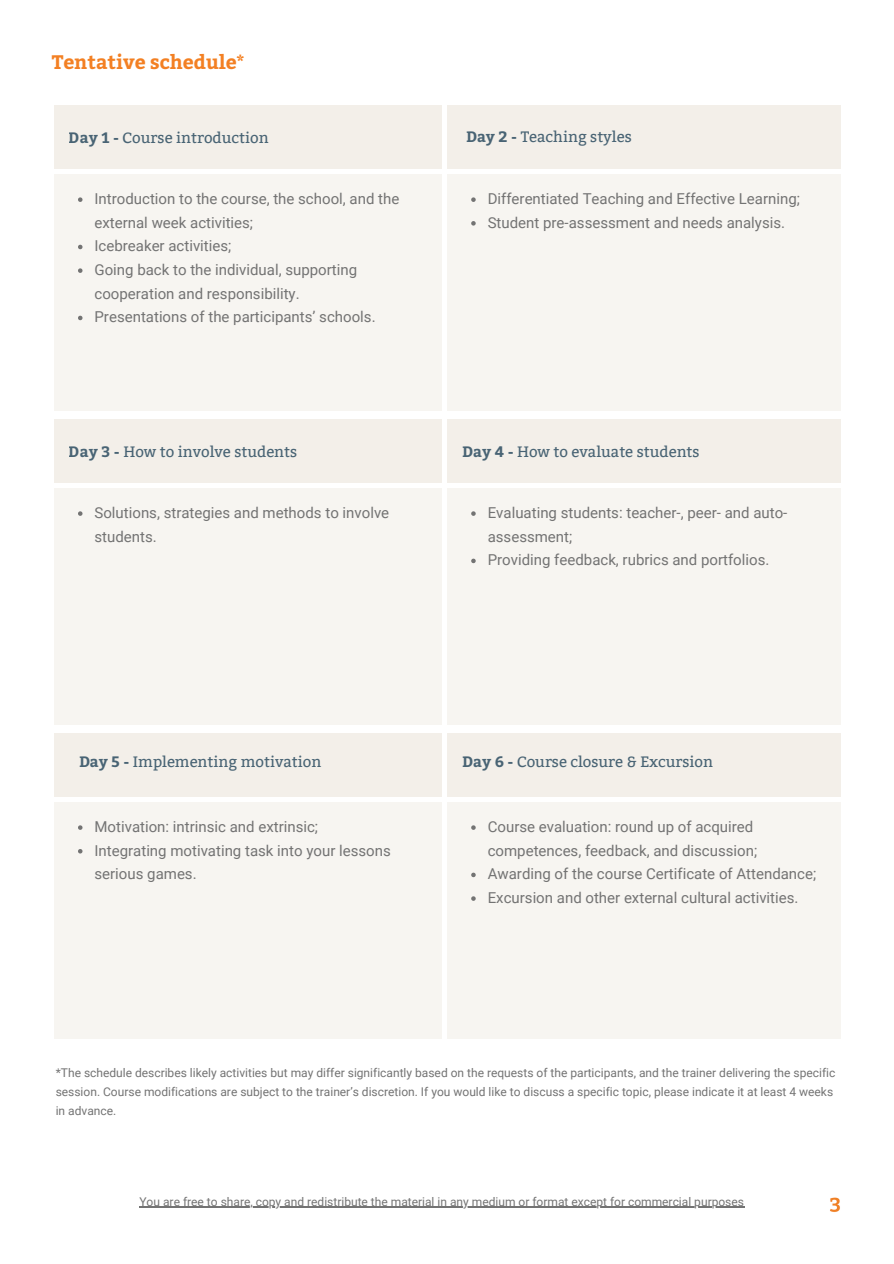
<style>
.page{position:relative;width:894px;height:1264px;background:#fff}
.page>*{position:absolute;margin:0;border:0;box-sizing:border-box;transform-origin:0 0}
.t1{font:700 19.5px "Bitter";color:#f38023}
.t2{font:15px/23.7px "Roboto";color:#737373}
.t3{font:15px "Bitter";color:#1e4157}
.t4{font:12px "Roboto";color:#737373}
.s1{font-weight:700}
</style>
<div class="page">
<img style="left:54px;top:105px;width:787px;height:1107px">
<div style="left:54px;top:106px;width:387px;height:63px;background:#f3efe9"></div>
<div style="left:54px;top:420px;width:387px;height:63px;background:#f3efe9"></div>
<div style="left:54px;top:733px;width:387px;height:64px;background:#f3efe9"></div>
<div style="left:447px;top:106px;width:393px;height:63px;background:#f3efe9"></div>
<div style="left:447px;top:420px;width:393px;height:63px;background:#f3efe9"></div>
<div style="left:447px;top:733px;width:393px;height:64px;background:#f3efe9"></div>
<div style="left:54px;top:174px;width:387px;height:237px;background:#f7f5f1"></div>
<div style="left:54px;top:488px;width:387px;height:236px;background:#f7f5f1"></div>
<div style="left:54px;top:802px;width:387px;height:236px;background:#f7f5f1"></div>
<div style="left:447px;top:174px;width:393px;height:237px;background:#f7f5f1"></div>
<div style="left:447px;top:488px;width:393px;height:236px;background:#f7f5f1"></div>
<div style="left:447px;top:802px;width:393px;height:236px;background:#f7f5f1"></div>
<svg style="left:78px;top:197px;width:4px;height:5px"></svg>
<svg style="left:78px;top:245px;width:4px;height:4px"></svg>
<svg style="left:78px;top:268px;width:4px;height:5px"></svg>
<svg style="left:78px;top:316px;width:4px;height:4px"></svg>
<svg style="left:78px;top:511px;width:4px;height:5px"></svg>
<svg style="left:78px;top:825px;width:4px;height:4px"></svg>
<svg style="left:78px;top:849px;width:4px;height:4px"></svg>
<svg style="left:471px;top:197px;width:4px;height:5px"></svg>
<svg style="left:471px;top:221px;width:4px;height:4px"></svg>
<svg style="left:471px;top:511px;width:4px;height:5px"></svg>
<svg style="left:471px;top:558px;width:4px;height:5px"></svg>
<svg style="left:471px;top:825px;width:4px;height:4px"></svg>
<svg style="left:471px;top:872px;width:4px;height:5px"></svg>
<svg style="left:471px;top:896px;width:4px;height:4px"></svg>
<hr style="left:139px;top:1206px;width:605px;height:1px;background:#737373">
<p class="t1" style="left:52px;top:48px;width:194px">Tentative schedule*</p>
<p class="t3" style="left:69px;top:129px;width:201px"><span class="s1">Day 1 -</span> Course introduction</p>
<p class="t3" style="left:466px;top:128px;width:167px"><span class="s1">Day 2 -</span> Teaching styles</p>
<p class="t2" style="left:94px;top:187px;width:306px">Introduction to the course, the school, and the external week activities;</p>
<p class="t2" style="left:94px;top:234px;width:138px">Icebreaker activities;</p>
<p class="t2" style="left:94px;top:258px;width:264px">Going back to the individual, supporting cooperation and responsibility.</p>
<p class="t2" style="left:94px;top:305px;width:282px">Presentations of the participants’ schools.</p>
<p class="t2" style="left:487px;top:187px;width:314px">Differentiated Teaching and Effective Learning;</p>
<p class="t2" style="left:487px;top:211px;width:299px">Student pre-assessment and needs analysis.</p>
<p class="t3" style="left:69px;top:442px;width:230px"><span class="s1">Day 3 -</span> How to involve students</p>
<p class="t3" style="left:462px;top:442px;width:239px"><span class="s1">Day 4 -</span> How to evaluate students</p>
<p class="t2" style="left:94px;top:501px;width:296px">Solutions, strategies and methods to involve students.</p>
<p class="t2" style="left:487px;top:501px;width:301px">Evaluating students: teacher-, peer- and auto&shy;assessment;</p>
<p class="t2" style="left:487px;top:548px;width:283px">Providing feedback, rubrics and portfolios.</p>
<p class="t3" style="left:79px;top:752px;width:244px"><span class="s1">Day 5 -</span> Implementing motivation</p>
<p class="t2" style="left:94px;top:815px;width:225px">Motivation: intrinsic and extrinsic;</p>
<p class="t2" style="left:94px;top:838px;width:298px">Integrating motivating task into your lessons serious games.</p>
<p class="t3" style="left:462px;top:752px;width:252px"><span class="s1">Day 6 -</span> Course closure &amp; Excursion</p>
<p class="t2" style="left:487px;top:815px;width:271px">Course evaluation: round up of acquired competences, feedback, and discussion;</p>
<p class="t2" style="left:487px;top:862px;width:330px">Awarding of the course Certificate of Attendance;</p>
<p class="t2" style="left:487px;top:886px;width:312px">Excursion and other external cultural activities.</p>
<p class="t4" style="left:56px;top:1066px;width:781px">*The schedule describes likely activities but may differ significantly based on the requests of the participants, and the trainer delivering the specific</p>
<p class="t4" style="left:56px;top:1085px;width:778px">session. Course modifications are subject to the trainer’s discretion. If you would like to discuss a specific topic, please indicate it at least 4 weeks</p>
<p class="t4" style="left:56px;top:1104px;width:62px">in advance.</p>
<p class="t4" style="left:139px;top:1194px;width:606px">You are free to share, copy and redistribute the material in any medium or format except for commercial purposes</p>
</div>
